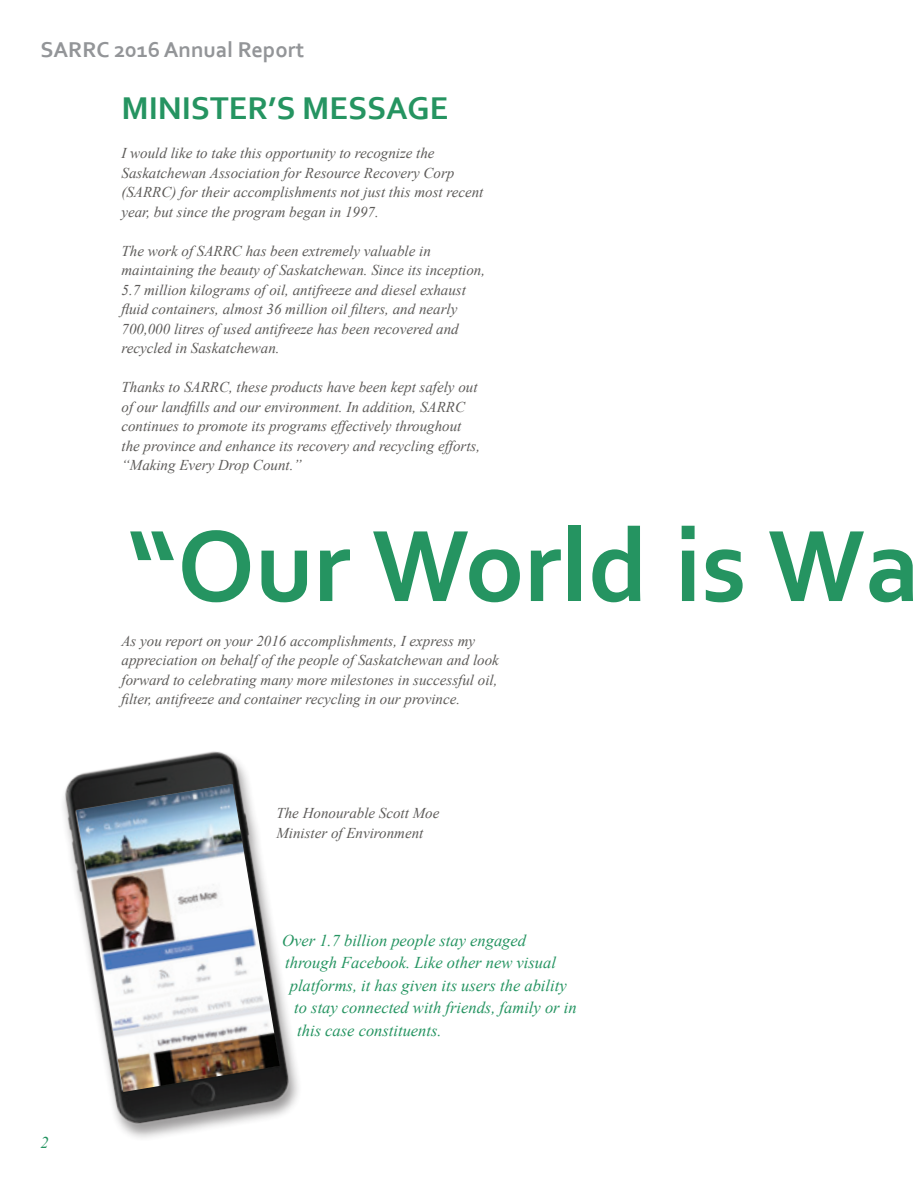
<style>
.page{position:relative;width:918px;height:1188px;background:#fff}
.page>*{position:absolute;margin:0;border:0;box-sizing:border-box;transform-origin:0 0}
.t1{font:700 106.5px "Corbel";color:#259461}
.t2{font:700 33px "Corbel";color:#259461}
.t3{font:700 22.5px "Corbel";color:#939598}
.t4{font:italic 16.5px "Times New Roman";color:#259461}
.t5{font:italic 15px/19.5px "Times New Roman";color:#5d5b59}
</style>
<div class="page">
<img style="left:63px;top:751px;width:236px;height:387px">
<img style="left:76px;top:784px;width:204px;height:308px">
<h3 class="t3" style="left:40px;top:36px;width:265px">SARRC 2016 Annual Report</h3>
<h2 class="t2" style="left:122px;top:88px;width:329px">MINISTER’S MESSAGE</h2>
<p class="t5" style="left:122px;top:143px;width:363px">I would like to take this opportunity to recognize the Saskatchewan Association for Resource Recovery Corp (SARRC) for their accomplishments not just this most recent year, but since the program began in 1997.</p>
<p class="t5" style="left:122px;top:240px;width:365px">The work of SARRC has been extremely valuable in maintaining the beauty of Saskatchewan. Since its inception, 5.7 million kilograms of oil, antifreeze and diesel exhaust fluid containers, almost 36 million oil filters, and nearly 700,000 litres of used antifreeze has been recovered and recycled in Saskatchewan.</p>
<p class="t5" style="left:122px;top:377px;width:360px">Thanks to SARRC, these products have been kept safely out of our landfills and our environment. In addition, SARRC continues to promote its programs effectively throughout the province and enhance its recovery and recycling efforts, “Making Every Drop Count.”</p>
<h1 class="t1" style="left:129px;top:500px;width:793px">“Our World is Wa</h1>
<p class="t5" style="left:122px;top:630px;width:379px">As you report on your 2016 accomplishments, I express my appreciation on behalf of the people of Saskatchewan and look forward to celebrating many more milestones in successful oil, filter, antifreeze and container recycling in our province.</p>
<p class="t5" style="left:276px;top:803px;width:164px">The Honourable Scott Moe<br>Minister of Environment</p>
<p class="t4" style="left:40px;top:1131px;width:10px">2</p>
<p class="t4" style="left:282px;top:929px;width:245px">Over 1.7 billion people stay engaged</p>
<p class="t4" style="left:285px;top:951px;width:272px">through Facebook. Like other new visual</p>
<p class="t4" style="left:290px;top:974px;width:278px">platforms, it has given its users the ability</p>
<p class="t4" style="left:294px;top:996px;width:284px">to stay connected with friends, family or in</p>
<p class="t4" style="left:297px;top:1019px;width:143px">this case constituents.</p>
</div>
